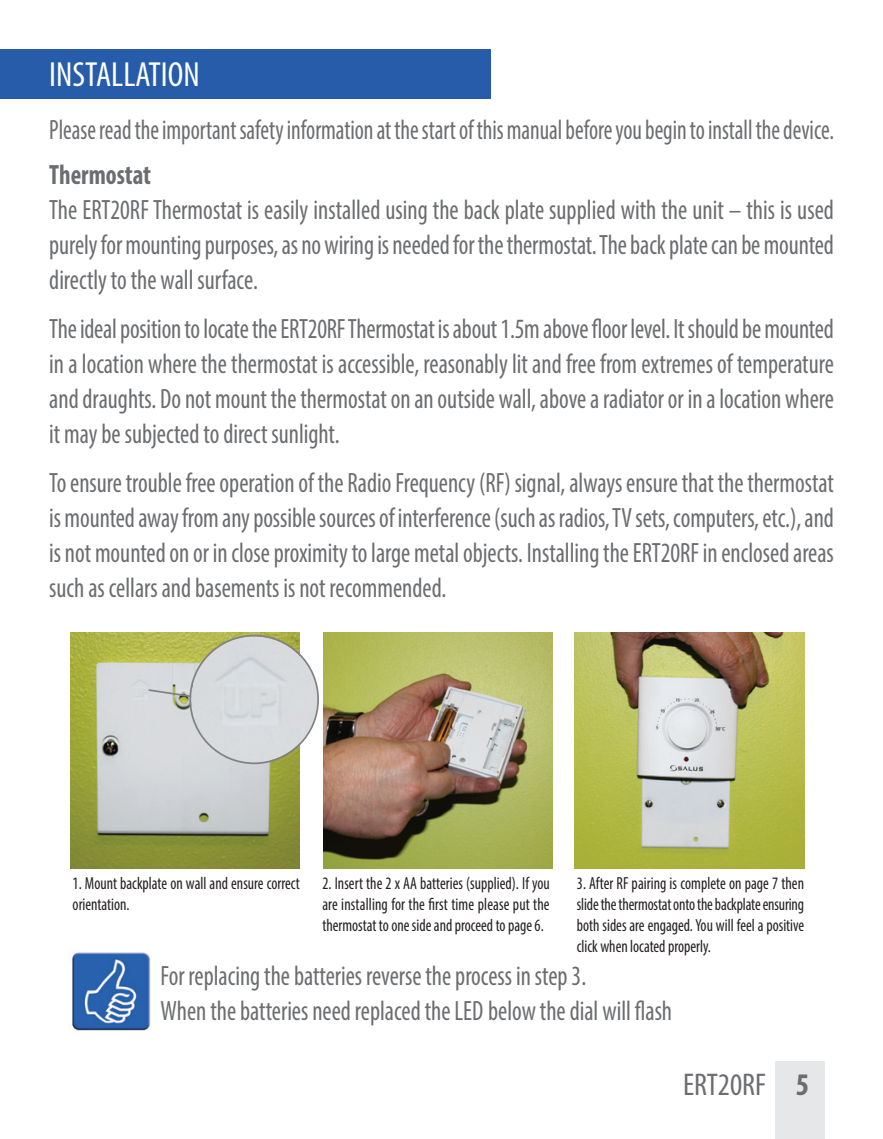
<style>
.page{position:relative;width:883px;height:1139px;background:#fff}
.page>*{position:absolute;margin:0;border:0;box-sizing:border-box;transform-origin:0 0}
.t1{font:condensed 35px "Myriad Pro";color:#fff}
.t2{font:condensed 31.5px "Myriad Pro";color:#6c6d70}
.t3{font:condensed 28px/35px "Myriad Pro";color:#6c6d70;text-align:justify;scale:.9 1}
.t4{font:condensed 28px "Myriad Pro";color:#6c6d70;scale:.85 1}
.t5{font:700 condensed 28px "Myriad Pro";color:#6c6d70;scale:.9 1}
.t6{font:condensed 17.5px/21px "Myriad Pro";color:#231f20;text-align:justify;scale:.9 1}
.s1{font-weight:700}
</style>
<div class="page">
<div style="left:0;top:49px;width:490px;height:50px;background:#275caa"></div>
<img style="left:70px;top:632px;width:229px;height:237px">
<img style="left:323px;top:632px;width:229px;height:237px">
<img style="left:574px;top:632px;width:230px;height:237px">
<svg style="left:146px;top:688px;width:44px;height:11px"></svg>
<div style="left:191px;top:636px;width:126px;height:126px;background:#d8dadd;border-radius:50%"></div>
<div style="left:189px;top:634px;width:130px;height:130px;border:4px solid #808285;border-radius:50%"></div>
<img style="left:72px;top:952px;width:79px;height:79px">
<div style="left:774px;top:1061px;width:50px;height:78px;background:#e6e7e9"></div>
<p class="t1" style="left:49px;top:62px;width:152px">INSTALLATION</p>
<p class="t4" style="left:49px;top:119px;width:924px">Please read the important safety information at the start of this manual before you begin to install the device.</p>
<p class="t5" style="left:49px;top:165px;width:114px">Thermostat</p>
<p class="t3" style="left:49px;top:195px;width:872px">The ERT20RF Thermostat is easily installed using the back plate supplied with the unit – this is used purely for mounting purposes, as no wiring is needed for the thermostat. The back plate can be mounted directly to the wall surface.</p>
<p class="t3" style="left:49px;top:314px;width:872px">The ideal position to locate the ERT20RF Thermostat is about 1.5m above floor level. It should be mounted in a location where the thermostat is accessible, reasonably lit and free from extremes of temperature and draughts. Do not mount the thermostat on an outside wall, above a radiator or in a location where it may be subjected to direct sunlight.</p>
<p class="t3" style="left:49px;top:468px;width:872px">To ensure trouble free operation of the Radio Frequency (RF) signal, always ensure that the thermostat is mounted away from any possible sources of interference (such as radios, TV sets, computers, etc.), and is not mounted on or in close proximity to large metal objects. Installing the ERT20RF in enclosed areas such as cellars and basements is not recommended.</p>
<p class="t6" style="left:73px;top:874px;width:254px">1. Mount backplate on wall and ensure correct orientation.</p>
<p class="t6" style="left:322px;top:874px;width:254px">2. Insert the 2 x AA batteries (supplied). If you are installing for the first time please put the thermostat to one side and proceed to page 6.</p>
<p class="t6" style="left:576px;top:874px;width:254px">3. After RF pairing is complete on page 7 then slide the thermostat onto the backplate ensuring both sides are engaged. You will feel a positive click when located properly.</p>
<p class="t3" style="left:160px;top:960px;width:569px">For replacing the batteries reverse the process in step 3.<br>When the batteries need replaced the LED below the dial will flash</p>
<p class="t2" style="left:682px;top:1072px;width:127px">ERT20RF <span class="s1">5</span></p>
</div>
